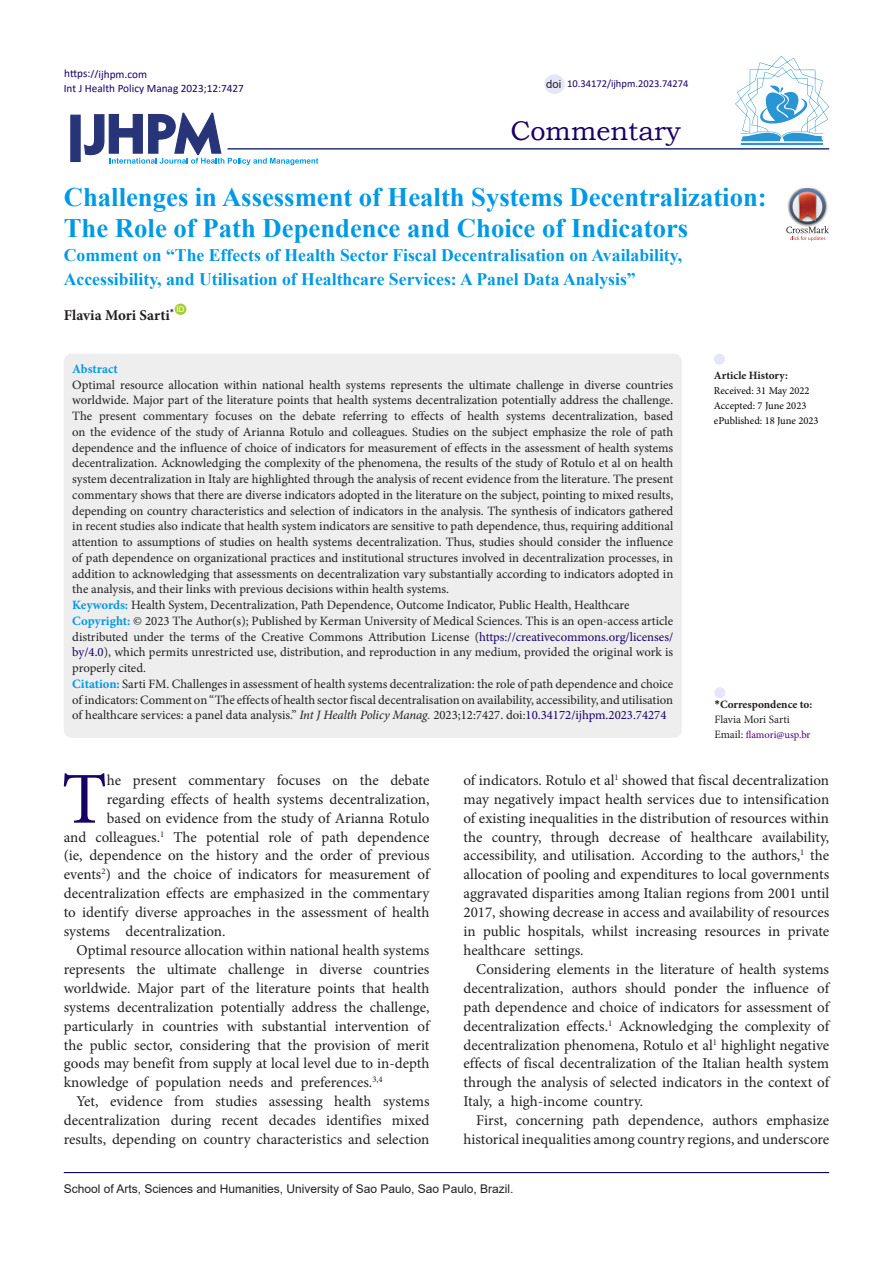
<style>
.page{position:relative;width:893px;height:1263px;background:#fff}
.page>*{position:absolute;margin:0;border:0;box-sizing:border-box;transform-origin:0 0}
.t1{font:73.2px "Minion Pro";color:#190066}
.t2{font:27px "Bookman Old Style";color:#190066}
.Default{font:700 26.7px/31.5px "Times New Roman";color:#0099e5}
.Default-2{font:700 17.7px/24px "Times New Roman";color:#0099e5}
.t3{font:15px/18.9px "Minion Pro";color:#231f20;text-align:justify}
.Default-3{font:700 15px "Minion Pro";color:#231f20}
.t4{font:12.75px/15.8px "Minion Pro";color:#231f20;text-align:justify}
.Default-4{font:700 12.75px "Minion Pro";color:#0099e5}
.t5{font:12px "Arial";color:#231f20}
.t6{font:11.25px "Calibri";color:#190066}
.t7{font:700 11.25px "Minion Pro";color:#231f20}
.t8{font:11.25px "Minion Pro";color:#231f20}
.t9{font:11.25px "Arial";color:#231f20}
.t10{font:10.5px "Minion Pro";color:#000}
.t11{font:10.5px "Calibri";color:#190066}
.t12{font:10.5px "Minion Pro";letter-spacing:-.005em;color:#4b0082}
.t13{font:7.8px "Arial";color:#fff}
.s1{font-weight:700;color:#0099e5}
.s2{color:#190066}
.s3{font-style:italic}
.s4{font-family:"Calibri"}
.s5{font-size:11.25px;color:#231f20}
</style>
<div class="page">
<svg style="left:84px;top:112px;width:234px;height:53px"></svg>
<div style="left:70px;top:115px;width:11px;height:47px;background:#273578;border:1px solid #273578"></div>
<div style="left:175px;top:304px;width:11px;height:11px;background:#a6ce39;border-radius:50%"></div>
<hr style="left:227px;top:148px;width:602px;height:2px;background:#273578">
<div style="left:64px;top:354px;width:618px;height:384px;background:#eee;border-radius:8px"></div>
<div style="left:714px;top:687px;width:11px;height:11px;background:#e6e6fa;border-radius:50%"></div>
<div style="left:714px;top:354px;width:11px;height:11px;background:#e6e6fa;border-radius:50%"></div>
<hr style="left:64px;top:1172px;width:765px;height:1px;background:#190066">
<hr style="left:741px;top:143px;width:82px;height:2px;background:#2995d2">
<svg style="left:735px;top:56px;width:94px;height:85px"></svg>
<div style="left:544px;top:74px;width:21px;height:20px;background:#e6e6fa;border-radius:50%"></div>
<img style="left:798px;top:188px;width:18px;height:1px">
<svg style="left:786px;top:189px;width:43px;height:52px"></svg>
<p class="t6" style="left:64px;top:66px;width:84px">https://ijhpm.com</p>
<p class="t6" style="left:64px;top:81px;width:182px">Int J Health Policy Manag 2023;12:7427</p>
<p class="t9" style="left:546px;top:76px;width:17px">doi</p>
<p class="t11" style="left:567px;top:76px;width:123px">10.34172/ijhpm.2023.74274</p>
<p class="t2" style="left:510px;top:113px;width:172px">Commentary</p>
<p class="Default" style="left:64px;top:180px;width:704px">Challenges in Assessment of Health Systems Decentralization:<br>The Role of Path Dependence and Choice of Indicators</p>
<p class="Default-2" style="left:64px;top:243px;width:620px">Comment on “The Effects of Health Sector Fiscal Decentralisation on Availability,<br>Accessibility, and Utilisation of Healthcare Services: A Panel Data Analysis”</p>
<p class="Default-3" style="left:64px;top:305px;width:112px">Flavia Mori Sarti<sup>*</sup></p>
<p class="t13" style="left:177px;top:304px;width:9px">ID</p>
<p class="Default-4" style="left:72px;top:360px;width:47px">Abstract</p>
<p class="t4" style="left:72px;top:377px;width:603px">Optimal resource allocation within national health systems represents the ultimate challenge in diverse countries worldwide. Major part of the literature points that health systems decentralization potentially address the challenge.<br>The present commentary focuses on the debate referring to effects of health systems decentralization, based on the evidence of the study of Arianna Rotulo and colleagues. Studies on the subject emphasize the role of path dependence and the influence of choice of indicators for measurement of effects in the assessment of health systems decentralization. Acknowledging the complexity of the phenomena, the results of the study of Rotulo et al on health system decentralization in Italy are highlighted through the analysis of recent evidence from the literature. The present commentary shows that there are diverse indicators adopted in the literature on the subject, pointing to mixed results, depending on country characteristics and selection of indicators in the analysis. The synthesis of indicators gathered in recent studies also indicate that health system indicators are sensitive to path dependence, thus, requiring additional attention to assumptions of studies on health systems decentralization. Thus, studies should consider the influence of path dependence on organizational practices and institutional structures involved in decentralization processes, in addition to acknowledging that assessments on decentralization vary substantially according to indicators adopted in the analysis, and their links with previous decisions within health systems.</p>
<p class="t4" style="left:72px;top:597px;width:559px"><span class="s1">Keywords:</span> Health System, Decentralization, Path Dependence, Outcome Indicator, Public Health, Healthcare</p>
<p class="t4" style="left:72px;top:613px;width:602px"><span class="s1">Copyright:</span> © 2023 The Author(s); Published by Kerman University of Medical Sciences. This is an open-access article distributed under the terms of the Creative Commons Attribution License (<span class="s2">https://creativecommons.org/licenses/ by/4.0</span>), which permits unrestricted use, distribution, and reproduction in any medium, provided the original work is properly cited.</p>
<p class="t4" style="left:72px;top:676px;width:603px"><span class="s1">Citation:</span> Sarti FM. Challenges in assessment of health systems decentralization: the role of path dependence and choice of indicators: Comment on “The effects of health sector fiscal decentralisation on availability, accessibility, and utilisation of healthcare services: a panel data analysis.” <span class="s3">Int J Health Policy Manag.</span> 2023;12:7427. doi:<span class="s2">10.34172/ijhpm.2023.74274</span></p>
<p class="t7" style="left:714px;top:367px;width:76px">Article History:</p>
<p class="t10" style="left:714px;top:384px;width:97px">Received: 31 May 2022</p>
<p class="t10" style="left:714px;top:399px;width:94px">Accepted: 7 June 2023</p>
<p class="t10" style="left:714px;top:414px;width:106px">ePublished: 18 June 2023</p>
<p class="t7" style="left:714px;top:697px;width:99px"><span class="s4">*</span>Correspondence to:</p>
<p class="t8" style="left:714px;top:712px;width:77px">Flavia Mori Sarti</p>
<p class="t12" style="left:714px;top:728px;width:98px"><span class="s5">Email:</span> flamori@usp.br</p>
<p class="t1" style="left:62px;top:750px;width:47px">T</p>
<p class="t3" style="left:107px;top:771px;width:324px">he present commentary focuses on the debate</p>
<p class="t3" style="left:107px;top:789px;width:324px">regarding effects of health systems decentralization,</p>
<p class="t3" style="left:107px;top:808px;width:324px">based on evidence from the study of Arianna Rotulo</p>
<p class="t3" style="left:64px;top:827px;width:367px">and colleagues.<sup>1</sup> The potential role of path dependence</p>
<p class="t3" style="left:64px;top:846px;width:367px">(ie, dependence on the history and the order of previous</p>
<p class="t3" style="left:64px;top:865px;width:367px">events<sup>2</sup>) and the choice of indicators for measurement of</p>
<p class="t3" style="left:64px;top:884px;width:367px">decentralization effects are emphasized in the commentary</p>
<p class="t3" style="left:64px;top:903px;width:367px">to identify diverse approaches in the assessment of health</p>
<p class="t3" style="left:64px;top:922px;width:163px">systems decentralization.</p>
<p class="t3" style="left:64px;top:941px;width:367px;text-indent:13px">Optimal resource allocation within national health systems represents the ultimate challenge in diverse countries worldwide. Major part of the literature points that health systems decentralization potentially address the challenge, particularly in countries with substantial intervention of the public sector, considering that the provision of merit goods may benefit from supply at local level due to in-depth knowledge of population needs and preferences.<sup>3,4</sup></p>
<p class="t3" style="left:64px;top:1092px;width:367px;text-indent:13px">Yet, evidence from studies assessing health systems decentralization during recent decades identifies mixed results, depending on country characteristics and selection</p>
<p class="t3" style="left:463px;top:771px;width:367px">of indicators. Rotulo et al<sup>1</sup> showed that fiscal decentralization may negatively impact health services due to intensification of existing inequalities in the distribution of resources within the country, through decrease of healthcare availability, accessibility, and utilisation. According to the authors,<sup>1</sup> the allocation of pooling and expenditures to local governments aggravated disparities among Italian regions from 2001 until 2017, showing decrease in access and availability of resources in public hospitals, whilst increasing resources in private healthcare settings.</p>
<p class="t3" style="left:463px;top:960px;width:367px;text-indent:13px">Considering elements in the literature of health systems decentralization, authors should ponder the influence of path dependence and choice of indicators for assessment of decentralization effects.<sup>1</sup> Acknowledging the complexity of decentralization phenomena, Rotulo et al<sup>1</sup> highlight negative effects of fiscal decentralization of the Italian health system through the analysis of selected indicators in the context of Italy, a high-income country.</p>
<p class="t3" style="left:463px;top:1111px;width:367px;text-align:right">First, concerning path dependence, authors emphasize historical inequalities among country regions, and underscore</p>
<p class="t5" style="left:64px;top:1180px;width:451px">School of Arts, Sciences and Humanities, University of Sao Paulo, Sao Paulo, Brazil.</p>
</div>
